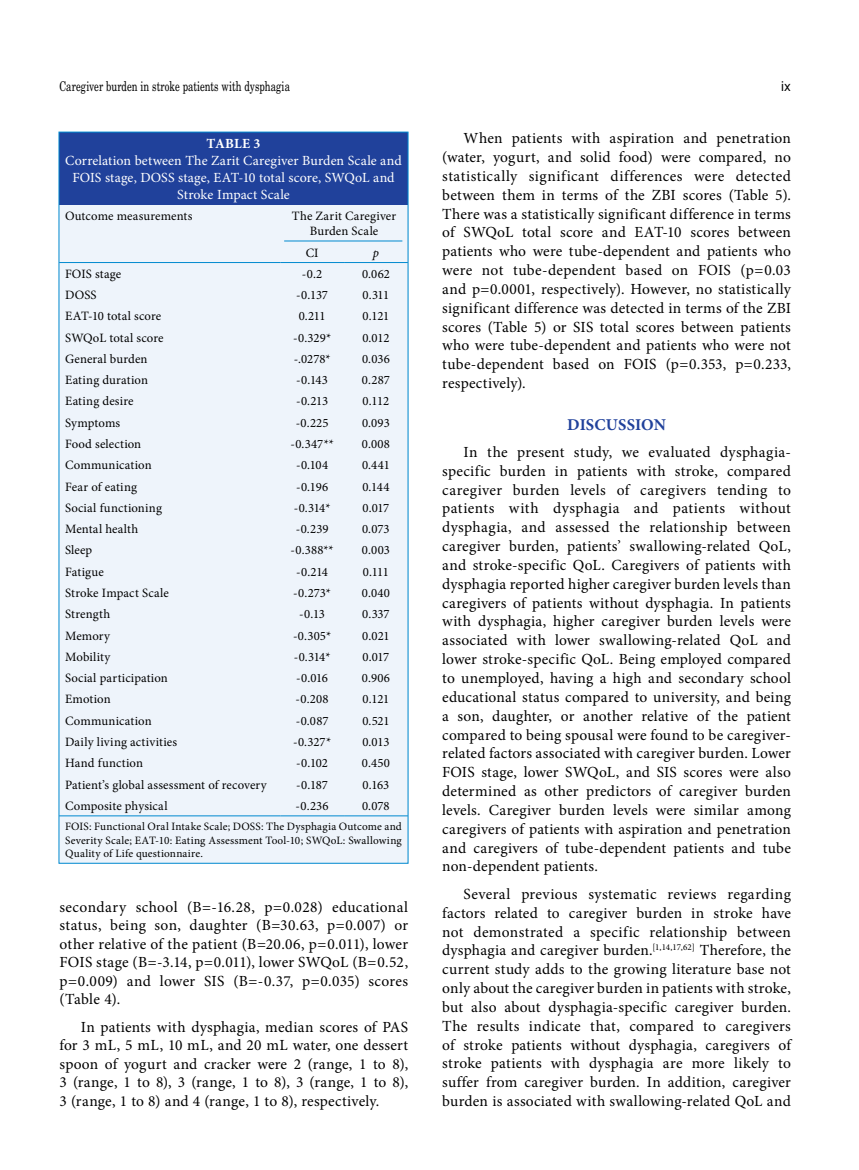
<style>
.page{position:relative;width:859px;height:1170px;background:#fff}
.page>*{position:absolute;margin:0;border:0;box-sizing:border-box;transform-origin:0 0}
.t1{font:700 16.5px "Minion Pro";color:#20419b}
.t2{font:15.45px/18.9px "Minion Pro";letter-spacing:.01em;color:#000;text-align:justify}
.t3{font:13.95px/16.8px "Minion Pro";letter-spacing:.005em;color:#fff;text-align:center}
.t4{font:700 13.95px "Minion Pro";letter-spacing:.01em;color:#fff}
.t5{font:13.5px "Madison Tr";letter-spacing:.005em;color:#000}
.t6{font:13.5px "Helvetica Normal Tr";color:#000}
.t7{font:12.75px/15.3px "Minion Pro";letter-spacing:.005em;color:#000;text-align:center}
.t8{font:italic 12.75px "Minion Pro";color:#000}
.t9{font:11.25px/13.5px "Minion Pro";letter-spacing:.015em;color:#000;text-align:justify}
</style>
<div class="page">
<div style="left:59px;top:132px;width:349px;height:731px;background:#eef4fb"></div>
<div style="left:59px;top:132px;width:349px;height:73px;background:#20419b"></div>
<hr style="left:59px;top:815px;width:221px;height:1px;background:#0089cf">
<hr style="left:280px;top:815px;width:64px;height:1px;background:#0089cf">
<hr style="left:344px;top:815px;width:64px;height:1px;background:#0089cf">
<hr style="left:59px;top:262px;width:221px;height:1px;background:#0089cf">
<hr style="left:280px;top:262px;width:64px;height:1px;background:#0089cf">
<hr style="left:344px;top:262px;width:64px;height:1px;background:#0089cf">
<hr style="left:284px;top:241px;width:118px;height:1px;background:#0089cf">
<p class="t5" style="left:60px;top:78px;width:232px">Caregiver burden in stroke patients with dysphagia</p>
<p class="t6" style="left:781px;top:78px;width:11px">ix</p>
<p class="t4" style="left:207px;top:134px;width:55px">TABLE 3</p>
<p class="t3" style="left:65px;top:152px;width:338px">Correlation between The Zarit Caregiver Burden Scale and<br>FOIS stage, DOSS stage, EAT-10 total score, SWQoL and<br>Stroke Impact Scale</p>
<p class="t7" style="left:65px;top:208px;width:129px">Outcome measurements</p>
<p class="t7" style="left:292px;top:208px;width:106px">The Zarit Caregiver<br>Burden Scale</p>
<p class="t7" style="left:306px;top:245px;width:14px">CI</p>
<p class="t8" style="left:373px;top:244px;width:8px">p</p>
<p class="t7" style="left:65px;top:266px;width:58px">FOIS stage</p>
<p class="t7" style="left:302px;top:266px;width:22px">-0.2</p>
<p class="t7" style="left:362px;top:266px;width:29px">0.062</p>
<p class="t7" style="left:65px;top:287px;width:33px">DOSS</p>
<p class="t7" style="left:296px;top:287px;width:33px">-0.137</p>
<p class="t7" style="left:363px;top:287px;width:28px">0.311</p>
<p class="t7" style="left:65px;top:309px;width:98px">EAT-10 total score</p>
<p class="t7" style="left:299px;top:309px;width:28px">0.211</p>
<p class="t7" style="left:363px;top:309px;width:28px">0.121</p>
<p class="t7" style="left:65px;top:330px;width:100px">SWQoL total score</p>
<p class="t7" style="left:293px;top:330px;width:40px">-0.329*</p>
<p class="t7" style="left:362px;top:330px;width:29px">0.012</p>
<p class="t7" style="left:65px;top:351px;width:84px">General burden</p>
<p class="t7" style="left:294px;top:351px;width:38px">-.0278*</p>
<p class="t7" style="left:362px;top:351px;width:29px">0.036</p>
<p class="t7" style="left:65px;top:372px;width:84px">Eating duration</p>
<p class="t7" style="left:296px;top:372px;width:33px">-0.143</p>
<p class="t7" style="left:362px;top:372px;width:29px">0.287</p>
<p class="t7" style="left:65px;top:394px;width:70px">Eating desire</p>
<p class="t7" style="left:296px;top:394px;width:34px">-0.213</p>
<p class="t7" style="left:363px;top:394px;width:28px">0.112</p>
<p class="t7" style="left:65px;top:415px;width:57px">Symptoms</p>
<p class="t7" style="left:296px;top:415px;width:34px">-0.225</p>
<p class="t7" style="left:362px;top:415px;width:29px">0.093</p>
<p class="t7" style="left:65px;top:436px;width:78px">Food selection</p>
<p class="t7" style="left:290px;top:436px;width:45px">-0.347**</p>
<p class="t7" style="left:362px;top:436px;width:30px">0.008</p>
<p class="t7" style="left:65px;top:457px;width:88px">Communication</p>
<p class="t7" style="left:296px;top:457px;width:34px">-0.104</p>
<p class="t7" style="left:362px;top:457px;width:29px">0.441</p>
<p class="t7" style="left:65px;top:479px;width:73px">Fear of eating</p>
<p class="t7" style="left:296px;top:479px;width:34px">-0.196</p>
<p class="t7" style="left:362px;top:479px;width:29px">0.144</p>
<p class="t7" style="left:65px;top:500px;width:98px">Social functioning</p>
<p class="t7" style="left:294px;top:500px;width:38px">-0.314*</p>
<p class="t7" style="left:362px;top:500px;width:28px">0.017</p>
<p class="t7" style="left:65px;top:521px;width:75px">Mental health</p>
<p class="t7" style="left:296px;top:521px;width:34px">-0.239</p>
<p class="t7" style="left:362px;top:521px;width:29px">0.073</p>
<p class="t7" style="left:65px;top:542px;width:29px">Sleep</p>
<p class="t7" style="left:290px;top:542px;width:45px">-0.388**</p>
<p class="t7" style="left:362px;top:542px;width:30px">0.003</p>
<p class="t7" style="left:65px;top:564px;width:40px">Fatigue</p>
<p class="t7" style="left:296px;top:564px;width:33px">-0.214</p>
<p class="t7" style="left:363px;top:564px;width:28px">0.111</p>
<p class="t7" style="left:65px;top:585px;width:105px">Stroke Impact Scale</p>
<p class="t7" style="left:293px;top:585px;width:39px">-0.273*</p>
<p class="t7" style="left:362px;top:585px;width:30px">0.040</p>
<p class="t7" style="left:65px;top:606px;width:47px">Strength</p>
<p class="t7" style="left:299px;top:606px;width:27px">-0.13</p>
<p class="t7" style="left:362px;top:606px;width:29px">0.337</p>
<p class="t7" style="left:65px;top:628px;width:46px">Memory</p>
<p class="t7" style="left:293px;top:628px;width:40px">-0.305*</p>
<p class="t7" style="left:362px;top:628px;width:29px">0.021</p>
<p class="t7" style="left:65px;top:649px;width:47px">Mobility</p>
<p class="t7" style="left:294px;top:649px;width:38px">-0.314*</p>
<p class="t7" style="left:362px;top:649px;width:28px">0.017</p>
<p class="t7" style="left:65px;top:670px;width:104px">Social participation</p>
<p class="t7" style="left:296px;top:670px;width:33px">-0.016</p>
<p class="t7" style="left:362px;top:670px;width:30px">0.906</p>
<p class="t7" style="left:65px;top:691px;width:47px">Emotion</p>
<p class="t7" style="left:295px;top:691px;width:35px">-0.208</p>
<p class="t7" style="left:362px;top:691px;width:28px">0.121</p>
<p class="t7" style="left:65px;top:713px;width:88px">Communication</p>
<p class="t7" style="left:296px;top:713px;width:34px">-0.087</p>
<p class="t7" style="left:362px;top:713px;width:29px">0.521</p>
<p class="t7" style="left:65px;top:734px;width:114px">Daily living activities</p>
<p class="t7" style="left:293px;top:734px;width:40px">-0.327*</p>
<p class="t7" style="left:362px;top:734px;width:29px">0.013</p>
<p class="t7" style="left:65px;top:755px;width:79px">Hand function</p>
<p class="t7" style="left:296px;top:755px;width:33px">-0.102</p>
<p class="t7" style="left:362px;top:755px;width:29px">0.450</p>
<p class="t7" style="left:65px;top:776px;width:203px">Patient’s global assessment of recovery</p>
<p class="t7" style="left:296px;top:776px;width:33px">-0.187</p>
<p class="t7" style="left:363px;top:776px;width:28px">0.163</p>
<p class="t7" style="left:65px;top:798px;width:104px">Composite physical</p>
<p class="t7" style="left:296px;top:798px;width:34px">-0.236</p>
<p class="t7" style="left:362px;top:798px;width:29px">0.078</p>
<p class="t9" style="left:65px;top:819px;width:338px">FOIS: Functional Oral Intake Scale; DOSS: The Dysphagia Outcome and Severity Scale; EAT-10: Eating Assessment Tool-10; SWQoL: Swallowing Quality of Life questionnaire.</p>
<p class="t2" style="left:60px;top:897px;width:350px">secondary school (B=-16.28, p=0.028) educational status, being son, daughter (B=30.63, p=0.007) or other relative of the patient (B=20.06, p=0.011), lower FOIS stage (B=-3.14, p=0.011), lower SWQoL (B=0.52, p=0.009) and lower SIS (B=-0.37, p=0.035) scores (Table 4).</p>
<p class="t2" style="left:60px;top:1017px;width:350px;text-indent:21px">In patients with dysphagia, median scores of PAS for 3 mL, 5 mL, 10 mL, and 20 mL water, one dessert spoon of yogurt and cracker were 2 (range, 1 to 8), 3 (range, 1 to 8), 3 (range, 1 to 8), 3 (range, 1 to 8), 3 (range, 1 to 8) and 4 (range, 1 to 8), respectively.</p>
<p class="t2" style="left:442px;top:129px;width:350px;text-indent:21px">When patients with aspiration and penetration (water, yogurt, and solid food) were compared, no statistically significant differences were detected between them in terms of the ZBI scores (Table 5).<br>There was a statistically significant difference in terms of SWQoL total score and EAT-10 scores between patients who were tube-dependent and patients who were not tube-dependent based on FOIS (p=0.03 and p=0.0001, respectively). However, no statistically significant difference was detected in terms of the ZBI scores (Table 5) or SIS total scores between patients who were tube-dependent and patients who were not tube-dependent based on FOIS (p=0.353, p=0.233, respectively).</p>
<p class="t1" style="left:567px;top:412px;width:100px">DISCUSSION</p>
<p class="t2" style="left:442px;top:442px;width:350px;text-indent:21px">In the present study, we evaluated dysphagia&shy;specific burden in patients with stroke, compared caregiver burden levels of caregivers tending to patients with dysphagia and patients without dysphagia, and assessed the relationship between caregiver burden, patients’ swallowing-related QoL, and stroke-specific QoL. Caregivers of patients with dysphagia reported higher caregiver burden levels than caregivers of patients without dysphagia. In patients with dysphagia, higher caregiver burden levels were associated with lower swallowing-related QoL and lower stroke-specific QoL. Being employed compared to unemployed, having a high and secondary school educational status compared to university, and being a son, daughter, or another relative of the patient compared to being spousal were found to be caregiver&shy;related factors associated with caregiver burden. Lower FOIS stage, lower SWQoL, and SIS scores were also determined as other predictors of caregiver burden levels. Caregiver burden levels were similar among caregivers of patients with aspiration and penetration and caregivers of tube-dependent patients and tube non-dependent patients.</p>
<p class="t2" style="left:442px;top:884px;width:350px;text-indent:21px">Several previous systematic reviews regarding factors related to caregiver burden in stroke have not demonstrated a specific relationship between dysphagia and caregiver burden.<sup>[1,14,17,62]</sup> Therefore, the current study adds to the growing literature base not only about the caregiver burden in patients with stroke, but also about dysphagia-specific caregiver burden.<br>The results indicate that, compared to caregivers of stroke patients without dysphagia, caregivers of stroke patients with dysphagia are more likely to suffer from caregiver burden. In addition, caregiver burden is associated with swallowing-related QoL and</p>
</div>
